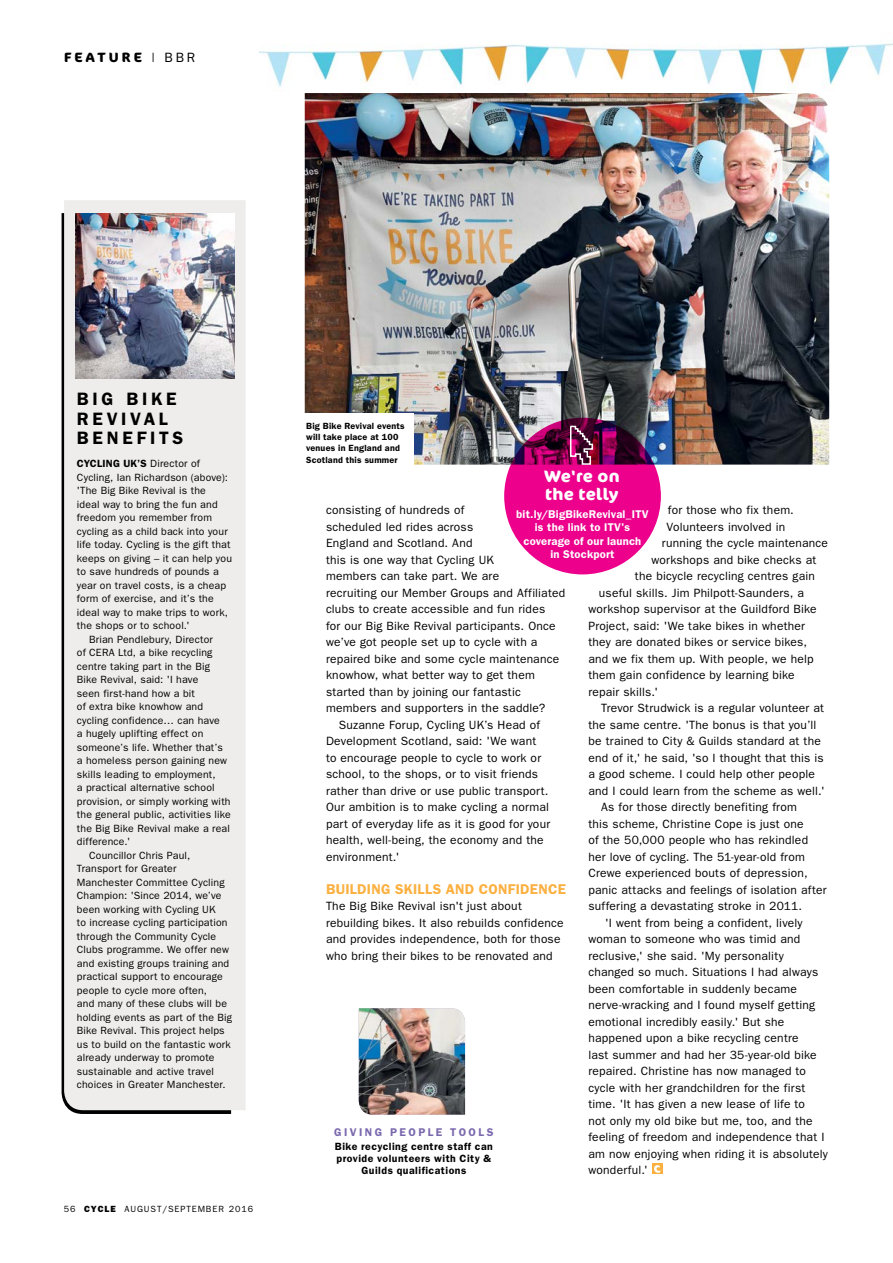
<style>
.page{position:relative;width:893px;height:1263px;background:#fff}
.page>*{position:absolute;margin:0;border:0;box-sizing:border-box;transform-origin:0 0}
.t1{font:600 18px/19.5px "Franklin Gothic";letter-spacing:.2em;color:#000}
.CTC_GREAT_RIDES_BODY{font:700 16.5px/18.5px "Cocon Pro";letter-spacing:.02em;color:#fff}
.CTC_GREAT_RIDES_BODY-2{font:600 14.25px "Franklin Gothic";letter-spacing:.015em;color:#fbb040}
.t2{font:700 13.5px "Cocon Pro";letter-spacing:.225em;color:#000}
.CTC_GREAT_RIDES_BODY-3{font:12px/16.5px "Franklin Gothic";letter-spacing:.02em;color:#000}
.CTC_GREAT_RIDES_BODY-4{font:600 11.25px/13.5px "Franklin Gothic";letter-spacing:.015em;color:#fff;text-align:center}
.t3{font:600 11.25px "Franklin Gothic";letter-spacing:.22em;color:#7a68ae}
.CTC_GREAT_RIDES_BOXO{font:10.5px/13.5px "Franklin Gothic";letter-spacing:.02em;color:#000}
.t4{font:600 10.5px/12px "Franklin Gothic";letter-spacing:.05em;color:#000;text-align:center}
.CTC_GREAT_RIDES_BOXO-2{font:600 9px/11.2px "Franklin Gothic";letter-spacing:.02em;color:#000}
.t5{font:9px "Franklin Gothic";letter-spacing:.1em;color:#000}
.s1{font-family:"Franklin Gothic";font-weight:400}
.s2{font-weight:600}
.s3{font-weight:800}
</style>
<div class="page">
<img style="left:259px;top:43px;width:634px;height:60px">
<img style="left:305px;top:93px;width:524px;height:372px">
<div style="left:64px;top:200px;width:182px;height:910px;background:#eeedec"></div>
<svg style="left:504px;top:418px;width:157px;height:156px;background:#ce007c"></svg>
<svg style="left:569px;top:425px;width:25px;height:40px"></svg>
<img style="left:76px;top:213px;width:158px;height:165px">
<img style="left:359px;top:1008px;width:106px;height:106px">
<div style="left:298px;top:413px;width:116px;height:61px;background:#fff"></div>
<div style="left:652px;top:1164px;width:10px;height:10px;background:#fbb040"></div>
<svg style="left:654px;top:1165px;width:7px;height:8px"></svg>
<p class="t2" style="left:64px;top:48px;width:133px">FEATURE <span class="s1">| BBR</span></p>
<p class="t1" style="left:77px;top:389px;width:108px">BIG BIKE<br>REVIVAL<br>BENEFITS</p>
<p class="CTC_GREAT_RIDES_BOXO" style="left:77px;top:457px;width:157px"><span class="s2">CYCLING UK’S</span> Director of<br>Cycling, Ian Richardson (above): 'The Big Bike Revival is the<br>ideal way to bring the fun and freedom you remember from cycling as a child back into your life today. Cycling is the gift that keeps on giving – it can help you to save hundreds of pounds a year on travel costs, is a cheap form of exercise, and it’s the ideal way to make trips to work, the shops or to school.'</p>
<p class="CTC_GREAT_RIDES_BOXO" style="left:77px;top:632px;width:155px;text-indent:12px">Brian Pendlebury, Director<br>of CERA Ltd, a bike recycling centre taking part in the Big<br>Bike Revival, said: 'I have<br>seen first-hand how a bit<br>of extra bike knowhow and cycling confidence… can have<br>a hugely uplifting effect on someone’s life. Whether that’s a homeless person gaining new skills leading to employment,<br>a practical alternative school provision, or simply working with the general public, activities like the Big Bike Revival make a real difference.'</p>
<p class="CTC_GREAT_RIDES_BOXO" style="left:77px;top:848px;width:157px;text-indent:12px">Councillor Chris Paul,<br>Transport for Greater<br>Manchester Committee Cycling<br>Champion: 'Since 2014, we’ve been working with Cycling UK<br>to increase cycling participation through the Community Cycle<br>Clubs programme. We offer new and existing groups training and practical support to encourage people to cycle more often,<br>and many of these clubs will be holding events as part of the Big<br>Bike Revival. This project helps us to build on the fantastic work already underway to promote sustainable and active travel choices in Greater Manchester.</p>
<p class="t5" style="left:64px;top:1204px;width:191px">56 <span class="s3">CYCLE</span> AUGUST/SEPTEMBER 2016</p>
<p class="CTC_GREAT_RIDES_BOXO-2" style="left:306px;top:420px;width:100px">Big Bike Revival events will take place at 100 venues in England and<br>Scotland this summer</p>
<p class="CTC_GREAT_RIDES_BODY" style="left:544px;top:466px;width:77px">We're on the telly</p>
<p class="CTC_GREAT_RIDES_BODY-4" style="left:516px;top:507px;width:134px">bit.ly/BigBikeRevival_ITV is the link to ITV's coverage of our launch<br>in Stockport</p>
<p class="CTC_GREAT_RIDES_BODY-3" style="left:326px;top:501px;width:241px">consisting of hundreds of<br>scheduled led rides across<br>England and Scotland. And<br>this is one way that Cycling UK<br>members can take part. We are<br>recruiting our Member Groups and Affiliated clubs to create accessible and fun rides<br>for our Big Bike Revival participants. Once we’ve got people set up to cycle with a repaired bike and some cycle maintenance knowhow, what better way to get them started than by joining our fantastic members and supporters in the saddle?</p>
<p class="CTC_GREAT_RIDES_BODY-3" style="left:326px;top:716px;width:226px;text-indent:13px">Suzanne Forup, Cycling UK’s Head of Development Scotland, said: 'We want<br>to encourage people to cycle to work or school, to the shops, or to visit friends rather than drive or use public transport.<br>Our ambition is to make cycling a normal part of everyday life as it is good for your health, well-being, the economy and the environment.'</p>
<p class="CTC_GREAT_RIDES_BODY-2" style="left:326px;top:880px;width:241px">BUILDING SKILLS AND CONFIDENCE</p>
<p class="CTC_GREAT_RIDES_BODY-3" style="left:326px;top:897px;width:239px">The Big Bike Revival isn't just about rebuilding bikes. It also rebuilds confidence and provides independence, both for those who bring their bikes to be renovated and</p>
<p class="CTC_GREAT_RIDES_BODY-3" style="left:668px;top:501px;width:127px">for those who fix them.</p>
<p class="CTC_GREAT_RIDES_BODY-3" style="left:666px;top:518px;width:120px">Volunteers involved in</p>
<p class="CTC_GREAT_RIDES_BODY-3" style="left:662px;top:534px;width:168px">running the cycle maintenance</p>
<p class="CTC_GREAT_RIDES_BODY-3" style="left:651px;top:551px;width:166px">workshops and bike checks at</p>
<p class="CTC_GREAT_RIDES_BODY-3" style="left:635px;top:567px;width:181px">the bicycle recycling centres gain</p>
<p class="CTC_GREAT_RIDES_BODY-3" style="left:599px;top:584px;width:207px">useful skills. Jim Philpott-Saunders, a</p>
<p class="CTC_GREAT_RIDES_BODY-3" style="left:588px;top:600px;width:230px">workshop supervisor at the Guildford Bike</p>
<p class="CTC_GREAT_RIDES_BODY-3" style="left:588px;top:617px;width:218px">Project, said: 'We take bikes in whether</p>
<p class="CTC_GREAT_RIDES_BODY-3" style="left:588px;top:633px;width:220px">they are donated bikes or service bikes,</p>
<p class="CTC_GREAT_RIDES_BODY-3" style="left:588px;top:650px;width:227px">and we fix them up. With people, we help</p>
<p class="CTC_GREAT_RIDES_BODY-3" style="left:588px;top:666px;width:208px">them gain confidence by learning bike</p>
<p class="CTC_GREAT_RIDES_BODY-3" style="left:588px;top:683px;width:71px">repair skills.'</p>
<p class="CTC_GREAT_RIDES_BODY-3" style="left:588px;top:699px;width:238px;text-indent:13px">Trevor Strudwick is a regular volunteer at the same centre. 'The bonus is that you’ll be trained to City &amp; Guilds standard at the end of it,' he said, 'so I thought that this is a good scheme. I could help other people and I could learn from the scheme as well.'</p>
<p class="CTC_GREAT_RIDES_BODY-3" style="left:588px;top:798px;width:240px;text-indent:13px">As for those directly benefiting from<br>this scheme, Christine Cope is just one<br>of the 50,000 people who has rekindled her love of cycling. The 51-year-old from Crewe experienced bouts of depression, panic attacks and feelings of isolation after suffering a devastating stroke in 2011.</p>
<p class="CTC_GREAT_RIDES_BODY-3" style="left:588px;top:914px;width:241px;text-indent:17px">'I went from being a confident, lively woman to someone who was timid and reclusive,' she said. 'My personality changed so much. Situations I had always been comfortable in suddenly became nerve-wracking and I found myself getting emotional incredibly easily.' But she happened upon a bike recycling centre<br>last summer and had her 35-year-old bike repaired. Christine has now managed to cycle with her grandchildren for the first time. 'It has given a new lease of life to<br>not only my old bike but me, too, and the feeling of freedom and independence that I am now enjoying when riding it is absolutely wonderful.'</p>
<p class="t3" style="left:334px;top:1125px;width:161px">GIVING PEOPLE TOOLS</p>
<p class="t4" style="left:335px;top:1140px;width:159px">Bike recycling centre staff can provide volunteers with City &amp;<br>Guilds qualifications</p>
</div>
